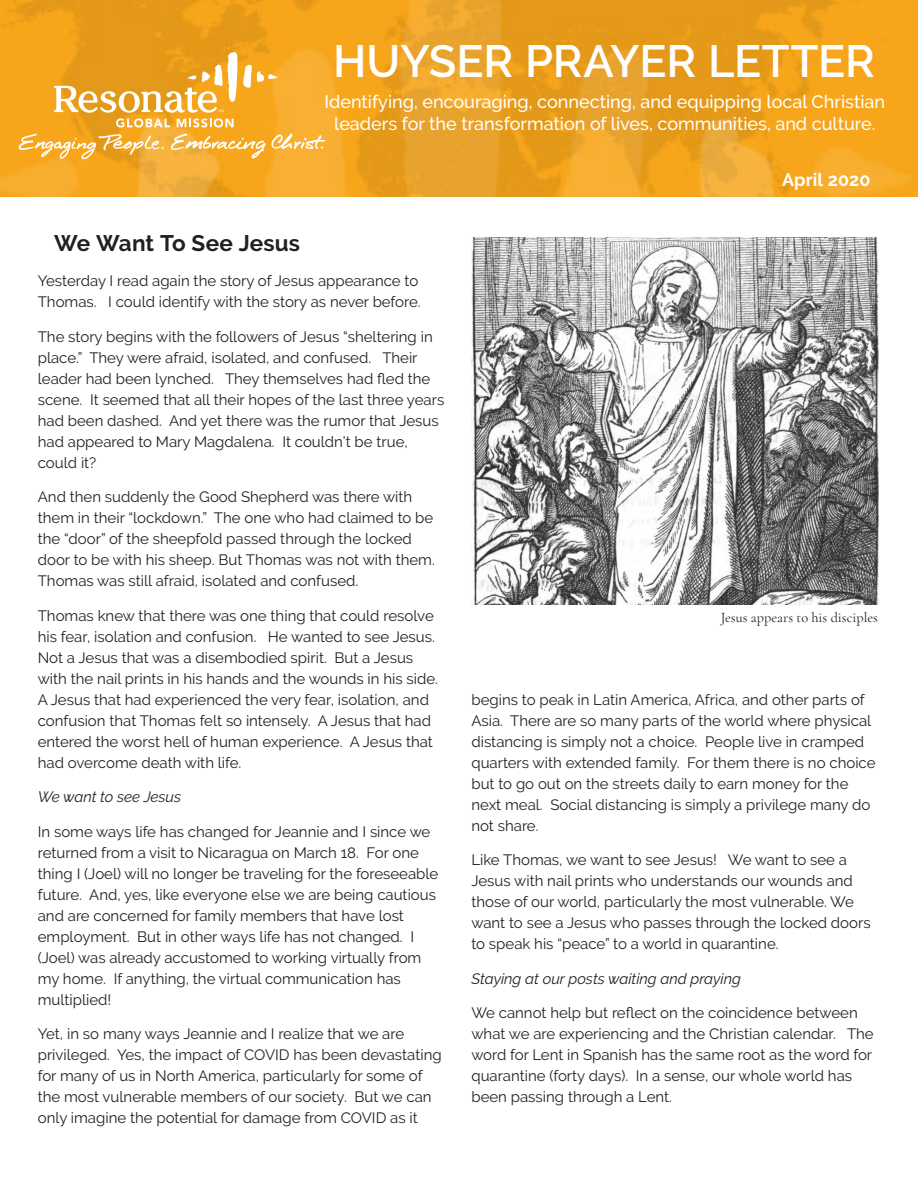
<style>
.page{position:relative;width:918px;height:1188px;background:#fff}
.page>*{position:absolute;margin:0;border:0;box-sizing:border-box;transform-origin:0 0}
.t1{font:600 45px "Raleway";letter-spacing:-.005em;color:#fff}
.t2{font:700 22.5px "Raleway";letter-spacing:.005em;color:#231f20}
.t3{font:500 18px/21.6px "Raleway";color:#fff;text-align:center}
.t4{font:700 18px "Raleway";letter-spacing:.005em;color:#fff}
.Paragraph_Style_1{font:15px/21px "Raleway";color:#231f20}
.Paragraph_Style_1-2{font:italic 15px "Raleway";color:#231f20}
.t5{font:14.25px "Cormorant Garamond";color:#231f20}
</style>
<div class="page">
<img style="left:0;top:0;width:918px;height:197px">
<img style="left:472px;top:237px;width:406px;height:368px">
<svg style="left:243px;top:65px;width:35px;height:23px"></svg>
<svg style="left:54px;top:52px;width:183px;height:76px;background:#eeb046"></svg>
<svg style="left:272px;top:133px;width:53px;height:16px"></svg>
<svg style="left:171px;top:134px;width:95px;height:25px;background:#f7b950"></svg>
<svg style="left:19px;top:134px;width:145px;height:25px;background:#f4b64d"></svg>
<p class="t1" style="left:333px;top:35px;width:543px">HUYSER PRAYER LETTER</p>
<p class="t3" style="left:325px;top:91px;width:562px">Identifying, encouraging, connecting, and equipping local Christian leaders for the transformation of lives, communities, and culture.</p>
<p class="t2" style="left:54px;top:230px;width:248px">We Want To See Jesus</p>
<p class="Paragraph_Style_1" style="left:38px;top:270px;width:384px">Yesterday I read again the story of Jesus appearance to<br>Thomas. I could identify with the story as never before.</p>
<p class="Paragraph_Style_1" style="left:38px;top:326px;width:408px">The story begins with the followers of Jesus “sheltering in place.” They were afraid, isolated, and confused. Their leader had been lynched. They themselves had fled the scene. It seemed that all their hopes of the last three years had been dashed. And yet there was the rumor that Jesus had appeared to Mary Magdalena. It couldn’t be true, could it?</p>
<p class="Paragraph_Style_1" style="left:38px;top:486px;width:399px">And then suddenly the Good Shepherd was there with them in their “lockdown.” The one who had claimed to be the “door” of the sheepfold passed through the locked door to be with his sheep. But Thomas was not with them.<br>Thomas was still afraid, isolated and confused.</p>
<p class="Paragraph_Style_1" style="left:38px;top:605px;width:402px">Thomas knew that there was one thing that could resolve his fear, isolation and confusion. He wanted to see Jesus.<br>Not a Jesus that was a disembodied spirit. But a Jesus with the nail prints in his hands and the wounds in his side.<br>A Jesus that had experienced the very fear, isolation, and confusion that Thomas felt so intensely. A Jesus that had entered the worst hell of human experience. A Jesus that had overcome death with life.</p>
<p class="Paragraph_Style_1-2" style="left:38px;top:788px;width:145px">We want to see Jesus</p>
<p class="Paragraph_Style_1" style="left:38px;top:821px;width:402px">In some ways life has changed for Jeannie and I since we returned from a visit to Nicaragua on March 18. For one thing I (Joel) will no longer be traveling for the foreseeable future. And, yes, like everyone else we are being cautious and are concerned for family members that have lost employment. But in other ways life has not changed. I (Joel) was already accustomed to working virtually from my home. If anything, the virtual communication has multiplied!</p>
<p class="Paragraph_Style_1" style="left:38px;top:1023px;width:405px">Yet, in so many ways Jeannie and I realize that we are privileged. Yes, the impact of COVID has been devastating for many of us in North America, particularly for some of the most vulnerable members of our society. But we can only imagine the potential for damage from COVID as it</p>
<p class="t4" style="left:782px;top:169px;width:90px">April 2020</p>
<p class="t5" style="left:721px;top:609px;width:159px">Jesus appears to his disciples</p>
<p class="Paragraph_Style_1" style="left:471px;top:689px;width:406px">begins to peak in Latin America, Africa, and other parts of Asia. There are so many parts of the world where physical distancing is simply not a choice. People live in cramped quarters with extended family. For them there is no choice but to go out on the streets daily to earn money for the next meal. Social distancing is simply a privilege many do not share.</p>
<p class="Paragraph_Style_1" style="left:471px;top:849px;width:401px">Like Thomas, we want to see Jesus! We want to see a Jesus with nail prints who understands our wounds and those of our world, particularly the most vulnerable. We want to see a Jesus who passes through the locked doors to speak his “peace” to a world in quarantine.</p>
<p class="Paragraph_Style_1-2" style="left:471px;top:970px;width:271px">Staying at our posts waiting and praying</p>
<p class="Paragraph_Style_1" style="left:471px;top:1002px;width:404px">We cannot help but reflect on the coincidence between what we are experiencing and the Christian calendar. The word for Lent in Spanish has the same root as the word for quarantine (forty days). In a sense, our whole world has been passing through a Lent.</p>
</div>
